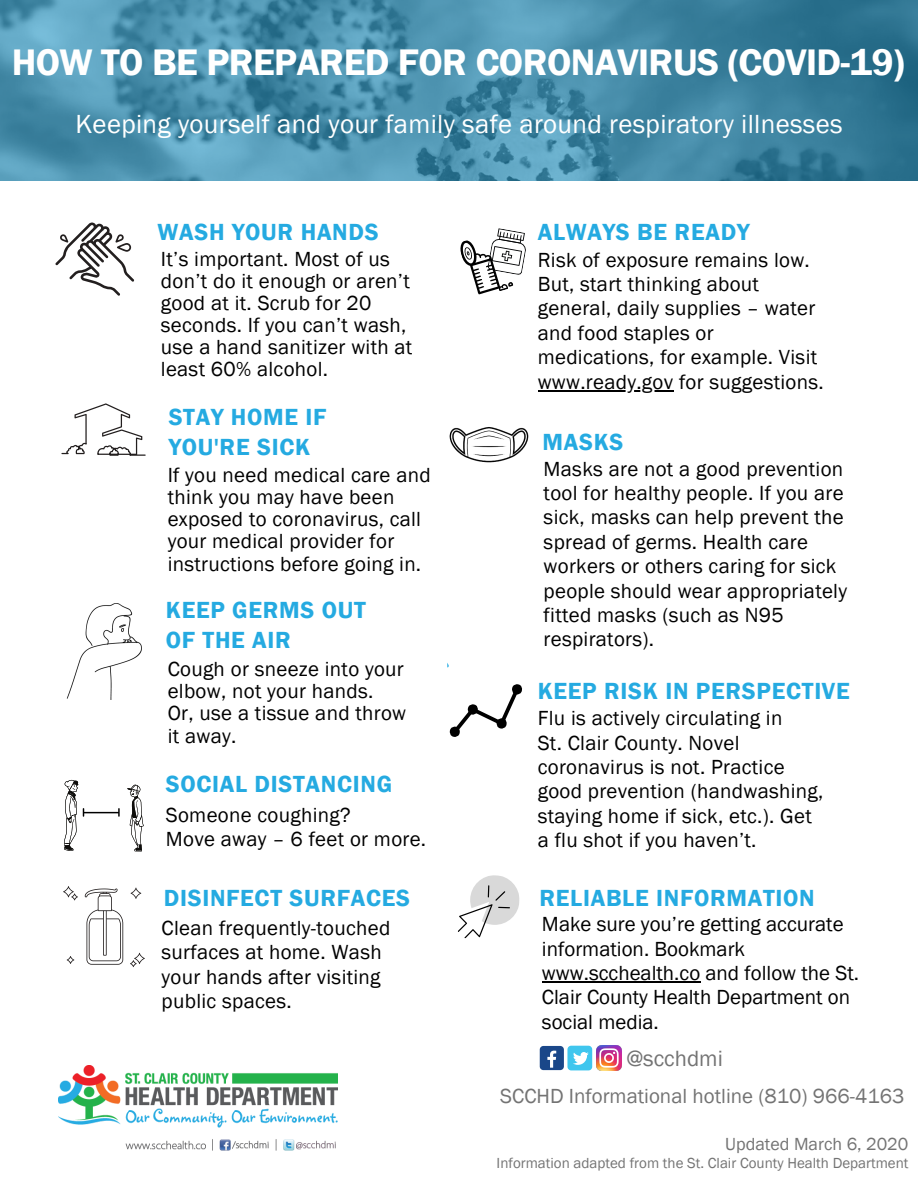
<style>
.page{position:relative;width:918px;height:1188px;background:#fff}
.page>*{position:absolute;margin:0;border:0;box-sizing:border-box;transform-origin:0 0}
.t1{font:600 37.95px "Franklin Gothic";letter-spacing:-.015em;color:#fff}
.t2{font:27px "Franklin Gothic";letter-spacing:.01em;color:#fff}
.t3{font:600 24px/30px "Franklin Gothic";letter-spacing:.03em;color:#25aae1}
.t4{font:22.65px "Franklin Gothic";color:#737373}
.t5{font:21px/24.5px "Franklin Gothic";letter-spacing:.015em;color:#000}
.t6{font:21px "Franklin Gothic";color:#737373}
.t7{font:18px "Franklin Gothic";color:#737373}
.t8{font:15px "Franklin Gothic";color:#737373}
</style>
<div class="page">
<svg style="left:55px;top:223px;width:79px;height:73px"></svg>
<svg style="left:61px;top:403px;width:85px;height:53px"></svg>
<img style="left:66px;top:603px;width:76px;height:97px">
<svg style="left:127px;top:785px;width:17px;height:66px"></svg>
<svg style="left:64px;top:780px;width:56px;height:71px"></svg>
<svg style="left:85px;top:889px;width:38px;height:76px"></svg>
<svg style="left:131px;top:888px;width:10px;height:11px"></svg>
<svg style="left:63px;top:886px;width:15px;height:14px"></svg>
<svg style="left:130px;top:953px;width:15px;height:14px"></svg>
<svg style="left:67px;top:956px;width:7px;height:8px"></svg>
<img style="left:449px;top:427px;width:80px;height:36px">
<svg style="left:460px;top:228px;width:66px;height:67px"></svg>
<svg style="left:448px;top:664px;width:74px;height:73px"></svg>
<svg style="left:458px;top:875px;width:62px;height:64px"></svg>
<svg style="left:0;top:0;width:918px;height:180px;background:#468ba8"></svg>
<img style="left:597px;top:1046px;width:24px;height:24px">
<div style="left:567px;top:1046px;width:25px;height:24px;background:#3fc6ee;border-radius:4px"></div>
<svg style="left:573px;top:1052px;width:16px;height:13px"></svg>
<div style="left:540px;top:1046px;width:24px;height:24px;background:#1a4789;border-radius:4px"></div>
<svg style="left:547px;top:1051px;width:9px;height:17px"></svg>
<img style="left:58px;top:1065px;width:279px;height:86px">
<hr style="left:538px;top:390px;width:135px;height:1px;background:#000">
<hr style="left:542px;top:981px;width:158px;height:2px;background:#000">
<h1 class="t1" style="left:12px;top:41px;width:894px">HOW TO BE PREPARED FOR CORONAVIRUS (COVID-19)</h1>
<p class="t2" style="left:75px;top:109px;width:769px">Keeping yourself and your family safe around respiratory illnesses</p>
<p class="t3" style="left:158px;top:216px;width:223px">WASH YOUR HANDS</p>
<p class="t5" style="left:161px;top:247px;width:253px;line-height:22.2px">It’s important. Most of us don’t do it enough or aren’t good at it. Scrub for 20 seconds. If you can’t wash, use a hand sanitizer with at least 60% alcohol.</p>
<p class="t3" style="left:169px;top:401px;width:159px">STAY HOME IF<br>YOU'RE SICK</p>
<p class="t5" style="left:168px;top:463px;width:264px;line-height:22.2px">If you need medical care and think you may have been exposed to coronavirus, call your medical provider for instructions before going in.</p>
<p class="t3" style="left:166px;top:595px;width:202px">KEEP GERMS OUT<br>OF THE AIR</p>
<p class="t5" style="left:168px;top:658px;width:240px;line-height:22.2px">Cough or sneeze into your elbow, not your hands.<br>Or, use a tissue and throw it away.</p>
<p class="t3" style="left:166px;top:769px;width:228px">SOCIAL DISTANCING</p>
<p class="t5" style="left:166px;top:802px;width:262px">Someone coughing?<br>Move away – 6 feet or more.</p>
<p class="t3" style="left:164px;top:882px;width:248px">DISINFECT SURFACES</p>
<p class="t5" style="left:162px;top:915px;width:230px">Clean frequently-touched surfaces at home. Wash your hands after visiting public spaces.</p>
<p class="t3" style="left:538px;top:216px;width:213px">ALWAYS BE READY</p>
<p class="t5" style="left:538px;top:247px;width:287px">Risk of exposure remains low.<br>But, start thinking about general, daily supplies – water and food staples or medications, for example. Visit www.ready.gov for suggestions.</p>
<p class="t3" style="left:543px;top:427px;width:82px">MASKS</p>
<p class="t5" style="left:544px;top:456px;width:305px">Masks are not a good prevention tool for healthy people. If you are sick, masks can help prevent the spread of germs. Health care workers or others caring for sick people should wear appropriately fitted masks (such as N95 respirators).</p>
<p class="t3" style="left:538px;top:676px;width:313px">KEEP RISK IN PERSPECTIVE</p>
<p class="t5" style="left:538px;top:706px;width:287px">Flu is actively circulating in<br>St. Clair County. Novel coronavirus is not. Practice good prevention (handwashing, staying home if sick, etc.). Get a flu shot if you haven’t.</p>
<p class="t3" style="left:539px;top:882px;width:277px">RELIABLE INFORMATION</p>
<p class="t5" style="left:542px;top:912px;width:319px">Make sure you’re getting accurate information. Bookmark www.scchealth.co and follow the St.<br>Clair County Health Department on social media.</p>
<p class="t4" style="left:626px;top:1045px;width:98px">@scchdmi</p>
<p class="t6" style="left:500px;top:1084px;width:406px">SCCHD Informational hotline (810) 966-4163</p>
<p class="t7" style="left:725px;top:1134px;width:185px">Updated March 6, 2020</p>
<p class="t8" style="left:497px;top:1154px;width:413px">Information adapted from the St. Clair County Health Department</p>
</div>
